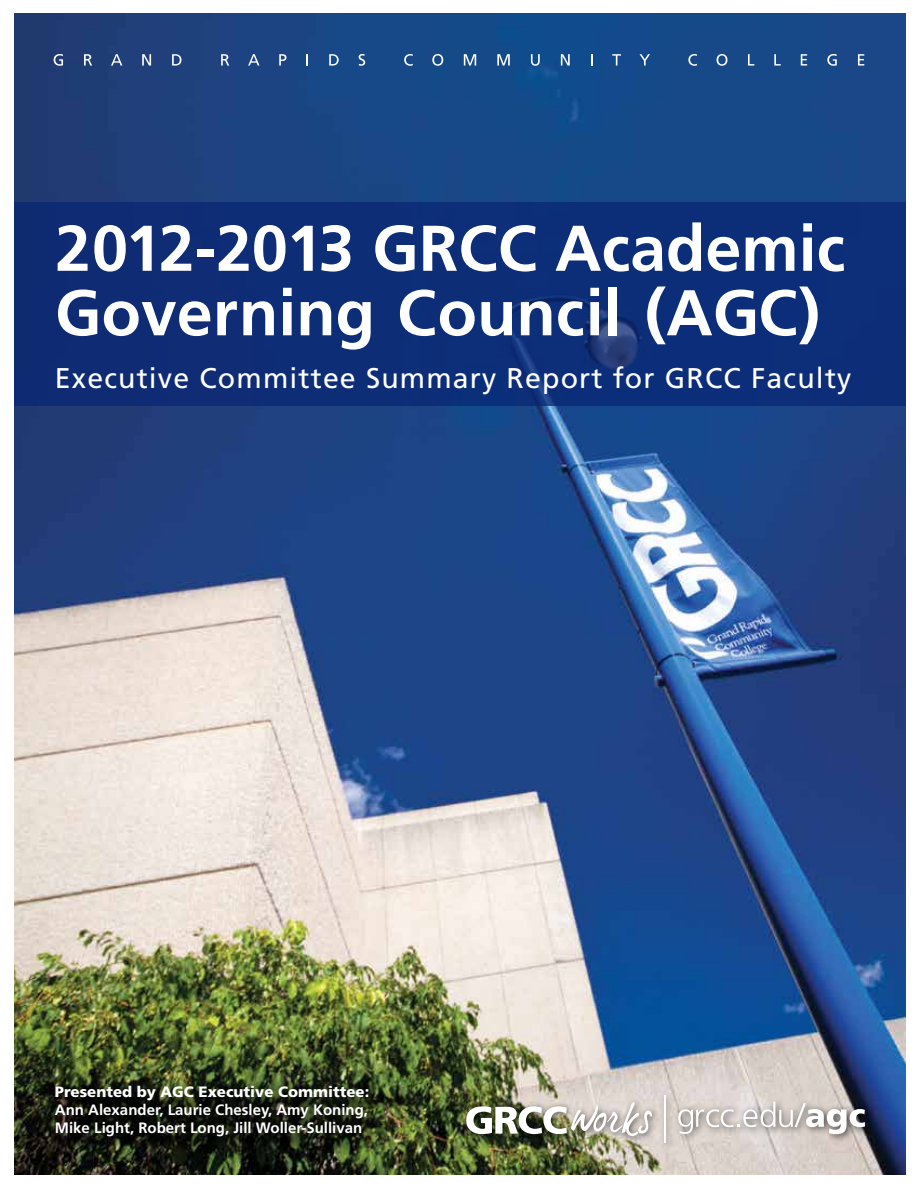
<style>
.page{position:relative;width:918px;height:1188px;background:#fff}
.page>*{position:absolute;margin:0;border:0;box-sizing:border-box;transform-origin:0 0}
.t1{font:700 64.5px/64.5px "Frutiger LT Std";color:#fff}
.t2{font:28.5px "Frutiger LT Std";letter-spacing:.04em;color:#fff}
.t3{font:700 15px/18px "Frutiger LT Std";color:#fff}
.t4{font:900 15px "Frutiger LT Std";color:#fff}
</style>
<div class="page">
<img style="left:14px;top:14px;width:891px;height:1160px">
<div style="left:59px;top:1089px;width:327px;height:65px;background:#000;opacity:.85"></div>
<div style="left:46px;top:1077px;width:331px;height:69px;background:#000;opacity:.85"></div>
<div style="left:461px;top:1090px;width:412px;height:61px;background:#000;opacity:.65"></div>
<hr style="left:664px;top:1095px;width:2px;height:48px;background:#fff">
<img style="left:466px;top:1102px;width:186px;height:34px">
<svg style="left:678px;top:1102px;width:187px;height:32px"></svg>
<svg style="left:54px;top:54px;width:9px;height:12px"></svg>
<svg style="left:84px;top:54px;width:8px;height:12px"></svg>
<svg style="left:111px;top:54px;width:11px;height:12px"></svg>
<svg style="left:142px;top:54px;width:9px;height:12px"></svg>
<svg style="left:172px;top:54px;width:9px;height:12px"></svg>
<svg style="left:221px;top:54px;width:8px;height:12px"></svg>
<svg style="left:248px;top:54px;width:12px;height:12px"></svg>
<svg style="left:279px;top:54px;width:7px;height:12px"></svg>
<svg style="left:307px;top:54px;width:1px;height:12px"></svg>
<svg style="left:329px;top:54px;width:10px;height:12px"></svg>
<svg style="left:359px;top:54px;width:6px;height:12px"></svg>
<svg style="left:404px;top:54px;width:9px;height:12px"></svg>
<svg style="left:432px;top:54px;width:11px;height:12px"></svg>
<svg style="left:464px;top:54px;width:12px;height:12px"></svg>
<svg style="left:497px;top:54px;width:13px;height:12px"></svg>
<svg style="left:531px;top:54px;width:9px;height:12px"></svg>
<svg style="left:561px;top:54px;width:9px;height:12px"></svg>
<svg style="left:591px;top:54px;width:1px;height:12px"></svg>
<svg style="left:612px;top:54px;width:9px;height:12px"></svg>
<svg style="left:640px;top:54px;width:10px;height:12px"></svg>
<svg style="left:688px;top:54px;width:9px;height:12px"></svg>
<svg style="left:717px;top:54px;width:10px;height:12px"></svg>
<svg style="left:748px;top:54px;width:6px;height:12px"></svg>
<svg style="left:774px;top:54px;width:7px;height:12px"></svg>
<svg style="left:801px;top:54px;width:6px;height:12px"></svg>
<svg style="left:827px;top:54px;width:10px;height:12px"></svg>
<svg style="left:858px;top:54px;width:6px;height:12px"></svg>
<div style="left:14px;top:202px;width:891px;height:204px;background:#0d2d77"></div>
<h1 class="t1" style="left:55px;top:216px;width:792px">2012-2013 GRCC Academic<br>Governing Council (AGC)</h1>
<h2 class="t2" style="left:55px;top:361px;width:798px">Executive Committee Summary Report for GRCC Faculty</h2>
<p class="t4" style="left:55px;top:1083px;width:316px">Presented by AGC Executive Committee:</p>
<p class="t3" style="left:55px;top:1101px;width:315px">Ann Alexander, Laurie Chesley, Amy Koning,<br>Mike Light, Robert Long, Jill Woller-Sullivan</p>
</div>
